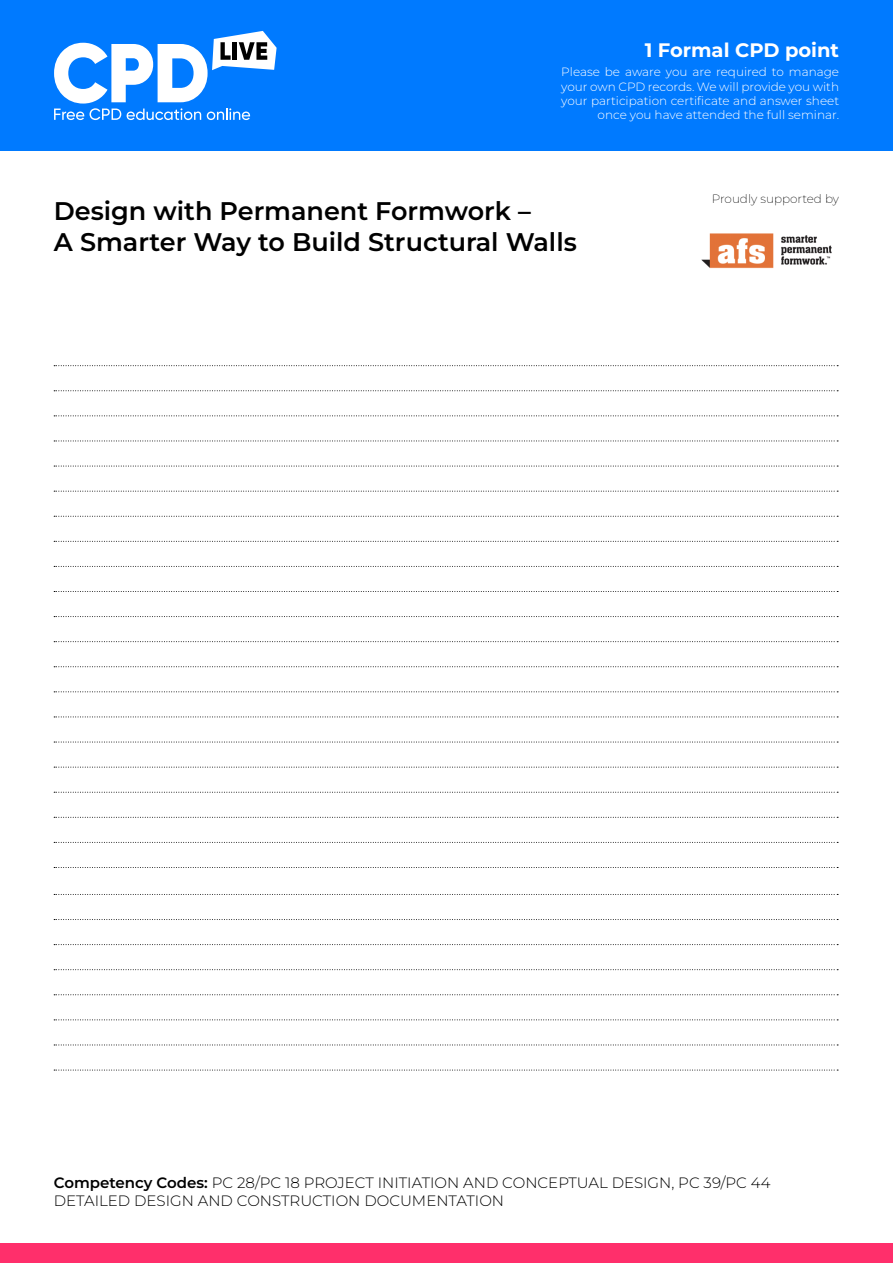
<style>
.page{position:relative;width:893px;height:1263px;background:#fff}
.page>*{position:absolute;margin:0;border:0;box-sizing:border-box;transform-origin:0 0}
.t1{font:600 25.5px/30.6px "Montserrat";color:#000}
.t2{font:700 19.5px "Montserrat";color:#fff}
.t3{font:300 15px/18px "Montserrat";color:#000}
.t4{font:300 12px/14.4px "Montserrat";color:#fff;text-align:right}
.t5{font:200 12px "Montserrat";color:#000}
.s1{font-weight:600}
</style>
<div class="page">
<img style="left:701px;top:233px;width:131px;height:36px">
<div style="left:0;top:1243px;width:893px;height:20px;background:#ff2f6b"></div>
<svg style="left:54px;top:365px;width:784px;height:1px"></svg>
<svg style="left:54px;top:390px;width:784px;height:1px"></svg>
<svg style="left:54px;top:415px;width:784px;height:1px"></svg>
<svg style="left:54px;top:441px;width:784px;height:1px"></svg>
<svg style="left:54px;top:466px;width:784px;height:1px"></svg>
<svg style="left:54px;top:491px;width:784px;height:1px"></svg>
<svg style="left:54px;top:516px;width:784px;height:1px"></svg>
<svg style="left:54px;top:541px;width:784px;height:1px"></svg>
<svg style="left:54px;top:566px;width:784px;height:1px"></svg>
<svg style="left:54px;top:591px;width:784px;height:1px"></svg>
<svg style="left:54px;top:616px;width:784px;height:1px"></svg>
<svg style="left:54px;top:641px;width:784px;height:1px"></svg>
<svg style="left:54px;top:691px;width:784px;height:1px"></svg>
<svg style="left:54px;top:716px;width:784px;height:1px"></svg>
<svg style="left:54px;top:767px;width:784px;height:1px"></svg>
<svg style="left:54px;top:792px;width:784px;height:1px"></svg>
<svg style="left:54px;top:817px;width:784px;height:1px"></svg>
<svg style="left:54px;top:842px;width:784px;height:1px"></svg>
<svg style="left:54px;top:867px;width:784px;height:1px"></svg>
<svg style="left:54px;top:894px;width:784px;height:1px"></svg>
<svg style="left:54px;top:919px;width:784px;height:1px"></svg>
<svg style="left:54px;top:944px;width:784px;height:1px"></svg>
<svg style="left:54px;top:969px;width:784px;height:1px"></svg>
<svg style="left:54px;top:994px;width:784px;height:1px"></svg>
<svg style="left:54px;top:1019px;width:784px;height:1px"></svg>
<svg style="left:54px;top:1044px;width:784px;height:1px"></svg>
<svg style="left:54px;top:1070px;width:784px;height:1px"></svg>
<svg style="left:54px;top:742px;width:784px;height:1px"></svg>
<svg style="left:54px;top:666px;width:784px;height:1px"></svg>
<div style="left:0;top:0;width:893px;height:151px;background:#007aff"></div>
<svg style="left:54px;top:31px;width:223px;height:89px"></svg>
<p class="t2" style="left:645px;top:36px;width:196px">1 Formal CPD point</p>
<p class="t4" style="left:561px;top:64px;width:279px">Please be aware you are required to manage your own CPD records. We will provide you with your participation certificate and answer sheet once you have attended the full seminar.</p>
<p class="t1" style="left:54px;top:195px;width:524px">Design with Permanent Formwork –<br>A Smarter Way to Build Structural Walls</p>
<p class="t5" style="left:712px;top:191px;width:129px">Proudly supported by</p>
<p class="t3" style="left:54px;top:1173px;width:718px"><span class="s1">Competency Codes:</span> PC 28/PC 18 PROJECT INITIATION AND CONCEPTUAL DESIGN, PC 39/PC 44<br>DETAILED DESIGN AND CONSTRUCTION DOCUMENTATION</p>
</div>
